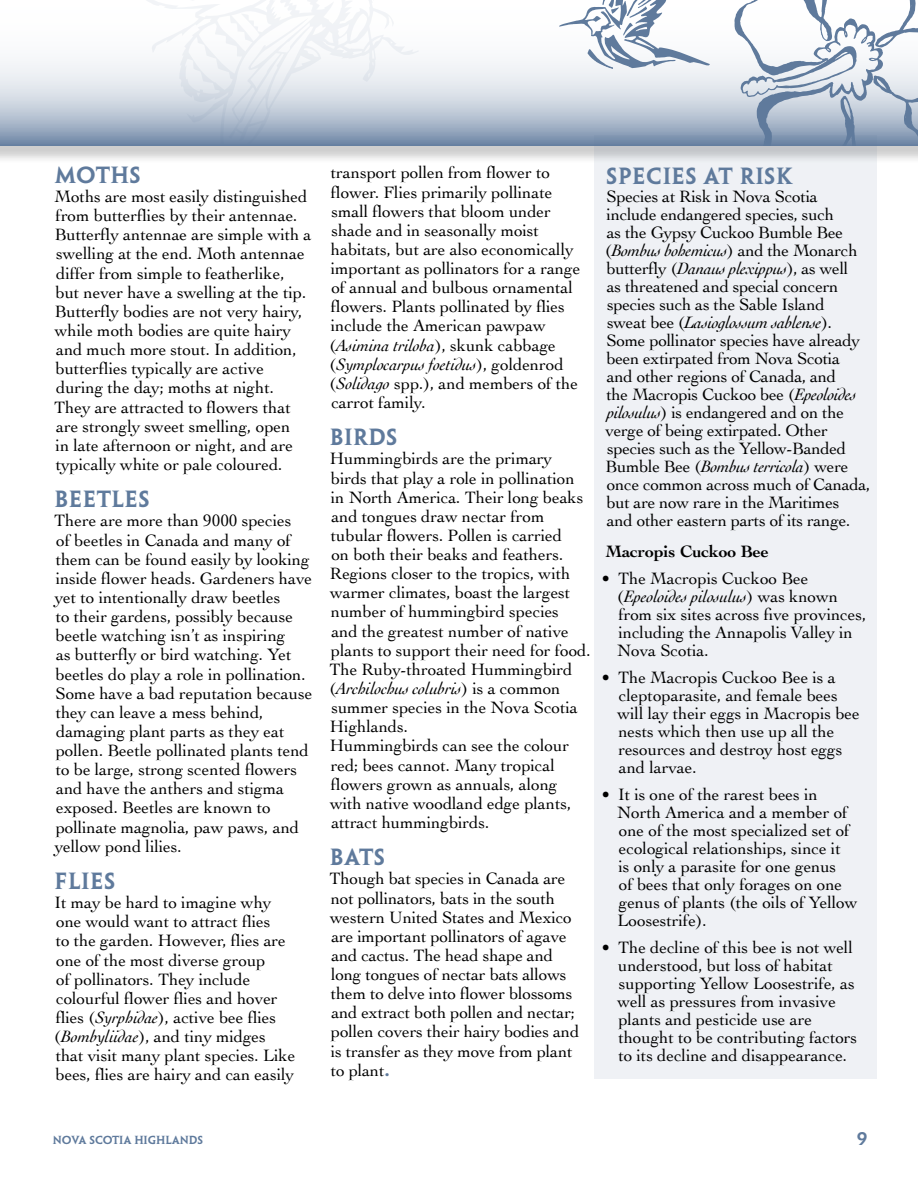
<style>
.page{position:relative;width:918px;height:1188px;background:#fff}
.page>*{position:absolute;margin:0;border:0;box-sizing:border-box;transform-origin:0 0}
.t1{font:21px "Penumbra MM 585 1000";letter-spacing:.02em;color:#5f7a9c}
.t2{font:17.25px/19.2px "Cochin";letter-spacing:-.005em;color:#000}
.t3{font:700 17.25px "Cochin";letter-spacing:-.005em;color:#000}
.t4{font:16.5px "Penumbra MM 585 1000";color:#5f7a9c}
.t5{font:10.5px "Penumbra MM 585 1000";letter-spacing:-.005em;color:#5f7a9c}
.s1{font-style:italic}
.s2{font-family:"Penumbra MM 585 1000";font-size:21px;color:#5f7a9c}
</style>
<div class="page">
<div style="left:0;top:0;width:918px;height:164px;background:#000;opacity:.2"></div>
<svg style="left:0;top:0;width:918px;height:146px"></svg>
<svg style="left:142px;top:0;width:277px;height:143px"></svg>
<svg style="left:734px;top:0;width:184px;height:145px"></svg>
<svg style="left:559px;top:0;width:151px;height:69px"></svg>
<div style="left:594px;top:135px;width:282px;height:943px;background:#eff1f5"></div>
<p class="t1" style="left:55px;top:163px;width:87px">MOTHS</p>
<p class="t2" style="left:54px;top:186px;width:259px">Moths are most easily distinguished from butterflies by their antennae.<br>Butterfly antennae are simple with a swelling at the end. Moth antennae differ from simple to featherlike,<br>but never have a swelling at the tip.<br>Butterfly bodies are not very hairy, while moth bodies are quite hairy and much more stout. In addition, butterflies typically are active during the day; moths at night.<br>They are attracted to flowers that are strongly sweet smelling, open<br>in late afternoon or night, and are typically white or pale coloured.</p>
<p class="t1" style="left:54px;top:487px;width:97px">BEETLES</p>
<p class="t2" style="left:54px;top:511px;width:260px">There are more than 9000 species<br>of beetles in Canada and many of them can be found easily by looking inside flower heads. Gardeners have yet to intentionally draw beetles<br>to their gardens, possibly because beetle watching isn’t as inspiring<br>as butterfly or bird watching. Yet beetles do play a role in pollination.<br>Some have a bad reputation because they can leave a mess behind, damaging plant parts as they eat pollen. Beetle pollinated plants tend to be large, strong scented flowers and have the anthers and stigma exposed. Beetles are known to pollinate magnolia, paw paws, and yellow pond lilies.</p>
<p class="t1" style="left:55px;top:869px;width:62px">FLIES</p>
<p class="t2" style="left:54px;top:892px;width:243px">It may be hard to imagine why one would want to attract flies<br>to the garden. However, flies are one of the most diverse group<br>of pollinators. They include colourful flower flies and hover flies (<span class="s1">Syrphidae</span>), active bee flies (<span class="s1">Bombyliidae</span>), and tiny midges that visit many plant species. Like bees, flies are hairy and can easily</p>
<p class="t2" style="left:330px;top:162px;width:252px">transport pollen from flower to flower. Flies primarily pollinate small flowers that bloom under shade and in seasonally moist habitats, but are also economically important as pollinators for a range of annual and bulbous ornamental flowers. Plants pollinated by flies include the American pawpaw (<span class="s1">Asimina triloba</span>), skunk cabbage (<span class="s1">Symplocarpus foetidus</span>), goldenrod (<span class="s1">Solidago</span> spp.), and members of the carrot family.</p>
<p class="t1" style="left:330px;top:425px;width:69px">BIRDS</p>
<p class="t2" style="left:329px;top:448px;width:263px">Hummingbirds are the primary birds that play a role in pollination in North America. Their long beaks and tongues draw nectar from tubular flowers. Pollen is carried<br>on both their beaks and feathers.<br>Regions closer to the tropics, with warmer climates, boast the largest number of hummingbird species<br>and the greatest number of native plants to support their need for food.<br>The Ruby-throated Hummingbird (<span class="s1">Archilochus colubris</span>) is a common summer species in the Nova Scotia<br>Highlands.<br>Hummingbirds can see the colour red; bees cannot. Many tropical flowers grown as annuals, along with native woodland edge plants, attract hummingbirds.</p>
<p class="t1" style="left:330px;top:845px;width:57px">BATS</p>
<p class="t2" style="left:329px;top:868px;width:251px">Though bat species in Canada are not pollinators, bats in the south western United States and Mexico are important pollinators of agave and cactus. The head shape and long tongues of nectar bats allows them to delve into flower blossoms and extract both pollen and nectar; pollen covers their hairy bodies and is transfer as they move from plant to plant<span class="s2">.</span></p>
<p class="t1" style="left:606px;top:164px;width:188px">SPECIES AT RISK</p>
<p class="t2" style="left:605px;top:186px;width:267px;line-height:18px">Species at Risk in Nova Scotia include endangered species, such<br>as the Gypsy Cuckoo Bumble Bee (<span class="s1">Bombus bohemicus</span>) and the Monarch butterfly (<span class="s1">Danaus plexippus</span>), as well<br>as threatened and special concern species such as the Sable Island<br>sweat bee (<span class="s1">Lasioglossum sablense</span>).<br>Some pollinator species have already been extirpated from Nova Scotia<br>and other regions of Canada, and<br>the Macropis Cuckoo bee (<span class="s1">Epeoloides pilosulus</span>) is endangered and on the verge of being extirpated. Other species such as the Yellow-Banded Bumble Bee (<span class="s1">Bombus terricola</span>) were once common across much of Canada, but are now rare in the Maritimes<br>and other eastern parts of its range.</p>
<p class="t3" style="left:606px;top:540px;width:164px">Macropis Cuckoo Bee</p>
<p class="t2" style="left:617px;top:569px;width:251px;line-height:18px;text-indent:-16px">• The Macropis Cuckoo Bee (<span class="s1">Epeoloides pilosulus</span>) was known from six sites across five provinces, including the Annapolis Valley in<br>Nova Scotia.</p>
<p class="t2" style="left:618px;top:668px;width:244px;line-height:18px;text-indent:-16px">• The Macropis Cuckoo Bee is a cleptoparasite, and female bees will lay their eggs in Macropis bee nests which then use up all the resources and destroy host eggs and larvae.</p>
<p class="t2" style="left:617px;top:785px;width:242px;line-height:18px;text-indent:-16px">• It is one of the rarest bees in<br>North America and a member of one of the most specialized set of ecological relationships, since it<br>is only a parasite for one genus<br>of bees that only forages on one genus of plants (the oils of Yellow<br>Loosestrife).</p>
<p class="t2" style="left:618px;top:938px;width:241px;line-height:18px;text-indent:-16px">• The decline of this bee is not well understood, but loss of habitat supporting Yellow Loosestrife, as well as pressures from invasive plants and pesticide use are thought to be contributing factors to its decline and disappearance.</p>
<p class="t5" style="left:53px;top:1134px;width:152px">NOVA SCOTIA HIGHLANDS</p>
<p class="t4" style="left:857px;top:1129px;width:12px">9</p>
</div>
